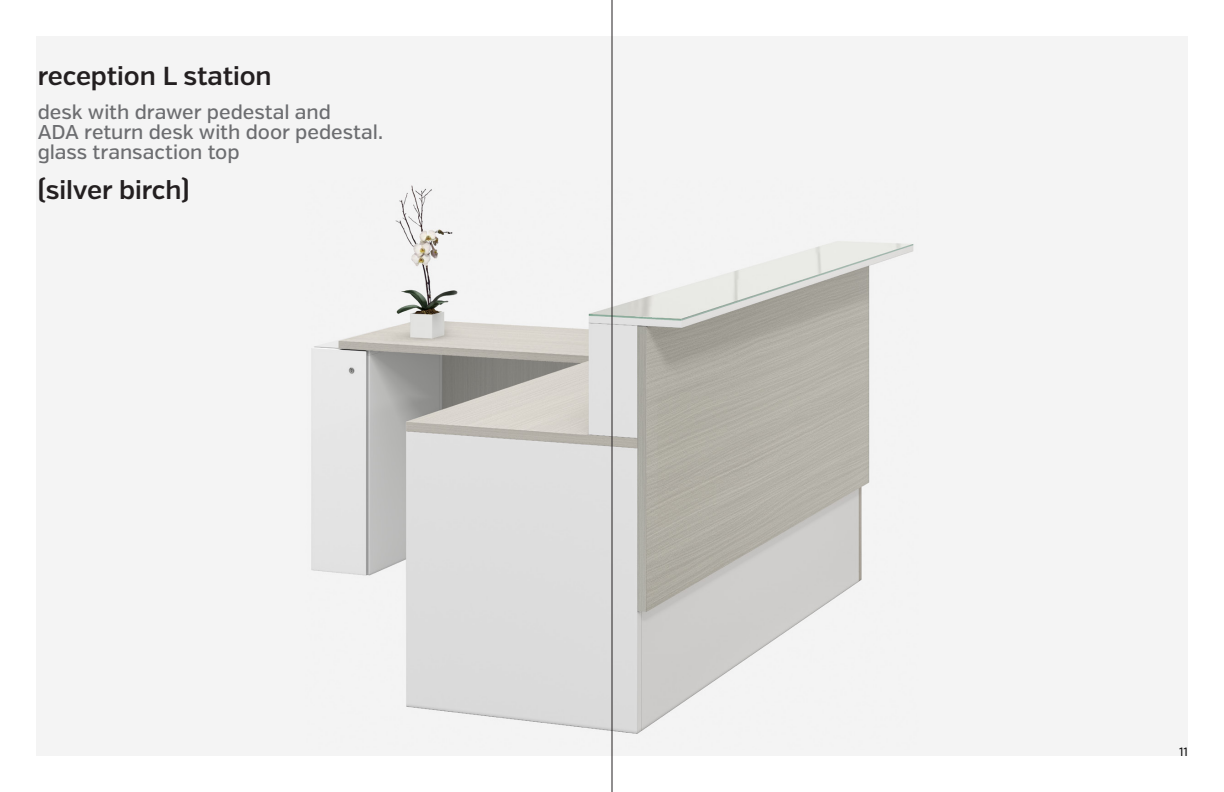
<style>
.page{position:relative;width:1224px;height:792px;background:#fff}
.page>*{position:absolute;margin:0;border:0;box-sizing:border-box;transform-origin:0 0}
.t1{font:600 26px "Verb";letter-spacing:-.005em;color:#231f20}
.iDesk_Information{font:500 20px "Verb";letter-spacing:-.005em;color:#6c6d70}
.t2{font:12px "Verb";color:#000}
</style>
<div class="page">
<img style="left:305px;top:177px;width:614px;height:573px">
<hr style="left:612px;top:0;width:1px;height:792px;background:#231f20">
<p class="t1" style="left:38px;top:60px;width:235px">reception L station</p>
<p class="iDesk_Information" style="left:38px;top:100px;width:295px">desk with drawer pedestal and</p>
<p class="iDesk_Information" style="left:38px;top:120px;width:347px">ADA return desk with door pedestal.</p>
<p class="iDesk_Information" style="left:38px;top:140px;width:203px">glass transaction top</p>
<p class="t1" style="left:38px;top:174px;width:153px">(silver birch)</p>
<p class="t2" style="left:1179px;top:745px;width:10px">11</p>
</div>
